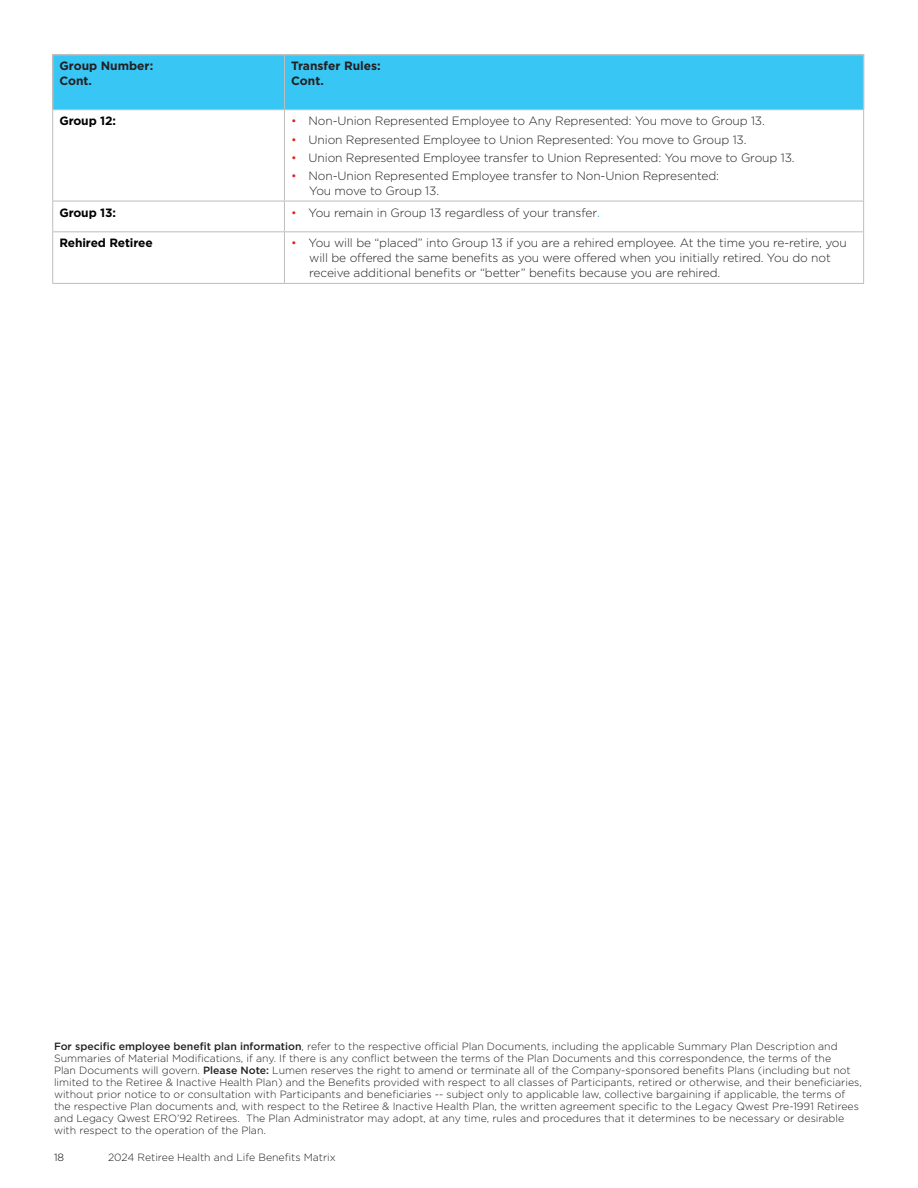
<style>
.page{position:relative;width:918px;height:1188px;background:#fff}
.page>*{position:absolute;margin:0;border:0;box-sizing:border-box;transform-origin:0 0}
.t1{font:300 12px/15px "Gotham";letter-spacing:-.01em;color:#231f20}
.t2{font:700 12px/15px "Gotham";color:#231f20}
.t3{font:700 12px "Gotham";letter-spacing:-.01em;color:#000}
.t4{font:300 10.5px/12px "Gotham";color:#231f20}
.t5{font:300 10.5px "Gotham";color:#000}
.s1{color:#e1251b}
.s2{font-weight:400;color:#38c6f4}
.s3{font-weight:500}
</style>
<div class="page">
<div style="left:53px;top:56px;width:810px;height:53px;background:#38c6f4"></div>
<hr style="left:52px;top:109px;width:232px;height:1px;background:#bebebe">
<hr style="left:52px;top:110px;width:1px;height:91px;background:#bebebe">
<hr style="left:52px;top:201px;width:232px;height:1px;background:#bebebe">
<hr style="left:52px;top:201px;width:1px;height:30px;background:#bebebe">
<hr style="left:52px;top:232px;width:1px;height:51px;background:#bebebe">
<hr style="left:284px;top:201px;width:1px;height:30px;background:#bebebe">
<hr style="left:284px;top:232px;width:1px;height:51px;background:#bebebe">
<hr style="left:863px;top:201px;width:1px;height:30px;background:#bebebe">
<hr style="left:863px;top:232px;width:1px;height:51px;background:#bebebe">
<hr style="left:52px;top:231px;width:232px;height:1px;background:#bebebe">
<hr style="left:52px;top:283px;width:232px;height:1px;background:#bebebe">
<hr style="left:284px;top:55px;width:1px;height:54px;background:#bebebe">
<hr style="left:52px;top:54px;width:232px;height:2px;background:#bebebe">
<hr style="left:52px;top:55px;width:1px;height:54px;background:#bebebe">
<hr style="left:284px;top:54px;width:580px;height:2px;background:#bebebe">
<hr style="left:863px;top:55px;width:1px;height:54px;background:#bebebe">
<hr style="left:284px;top:109px;width:580px;height:1px;background:#bebebe">
<hr style="left:284px;top:110px;width:1px;height:91px;background:#bebebe">
<hr style="left:863px;top:110px;width:1px;height:91px;background:#bebebe">
<hr style="left:284px;top:201px;width:580px;height:1px;background:#bebebe">
<hr style="left:284px;top:231px;width:580px;height:1px;background:#bebebe">
<hr style="left:284px;top:283px;width:580px;height:1px;background:#bebebe">
<p class="t2" style="left:59px;top:59px;width:95px">Group Number:<br>Cont.</p>
<p class="t2" style="left:291px;top:59px;width:91px">Transfer Rules:<br>Cont.</p>
<p class="t3" style="left:59px;top:113px;width:58px">Group 12:</p>
<p class="t1" style="left:291px;top:113px;width:475px"><span class="s1">•</span> Non-Union Represented Employee to Any Represented: You move to Group 13.</p>
<p class="t1" style="left:291px;top:132px;width:457px"><span class="s1">•</span> Union Represented Employee to Union Represented: You move to Group 13.</p>
<p class="t1" style="left:291px;top:150px;width:505px"><span class="s1">•</span> Union Represented Employee transfer to Union Represented: You move to Group 13.</p>
<p class="t1" style="left:309px;top:168px;width:411px;text-indent:-18px"><span class="s1">•</span> Non-Union Represented Employee transfer to Non-Union Represented:<br>You move to Group 13.</p>
<p class="t3" style="left:59px;top:204px;width:58px">Group 13:</p>
<p class="t1" style="left:291px;top:205px;width:310px"><span class="s1">•</span> You remain in Group 13 regardless of your transfer<span class="s2">.</span></p>
<p class="t3" style="left:59px;top:235px;width:95px">Rehired Retiree</p>
<p class="t1" style="left:309px;top:235px;width:539px;text-indent:-18px"><span class="s1">•</span> You will be “placed” into Group 13 if you are a rehired employee. At the time you re-retire, you will be offered the same benefits as you were offered when you initially retired. You do not receive additional benefits or “better” benefits because you are rehired.</p>
<p class="t4" style="left:54px;top:1040px;width:809px"><span class="s3">For specific employee benefit plan information</span>, refer to the respective official Plan Documents, including the applicable Summary Plan Description and Summaries of Material Modifications, if any. If there is any conflict between the terms of the Plan Documents and this correspondence, the terms of the<br>Plan Documents will govern. <span class="s3">Please Note:</span> Lumen reserves the right to amend or terminate all of the Company-sponsored benefits Plans (including but not limited to the Retiree &amp; Inactive Health Plan) and the Benefits provided with respect to all classes of Participants, retired or otherwise, and their beneficiaries, without prior notice to or consultation with Participants and beneficiaries -- subject only to applicable law, collective bargaining if applicable, the terms of the respective Plan documents and, with respect to the Retiree &amp; Inactive Health Plan, the written agreement specific to the Legacy Qwest Pre-1991 Retirees and Legacy Qwest ERO’92 Retirees. The Plan Administrator may adopt, at any time, rules and procedures that it determines to be necessary or desirable with respect to the operation of the Plan.</p>
<p class="t5" style="left:54px;top:1151px;width:12px">18</p>
<p class="t4" style="left:108px;top:1151px;width:229px">2024 Retiree Health and Life Benefits Matrix</p>
</div>
